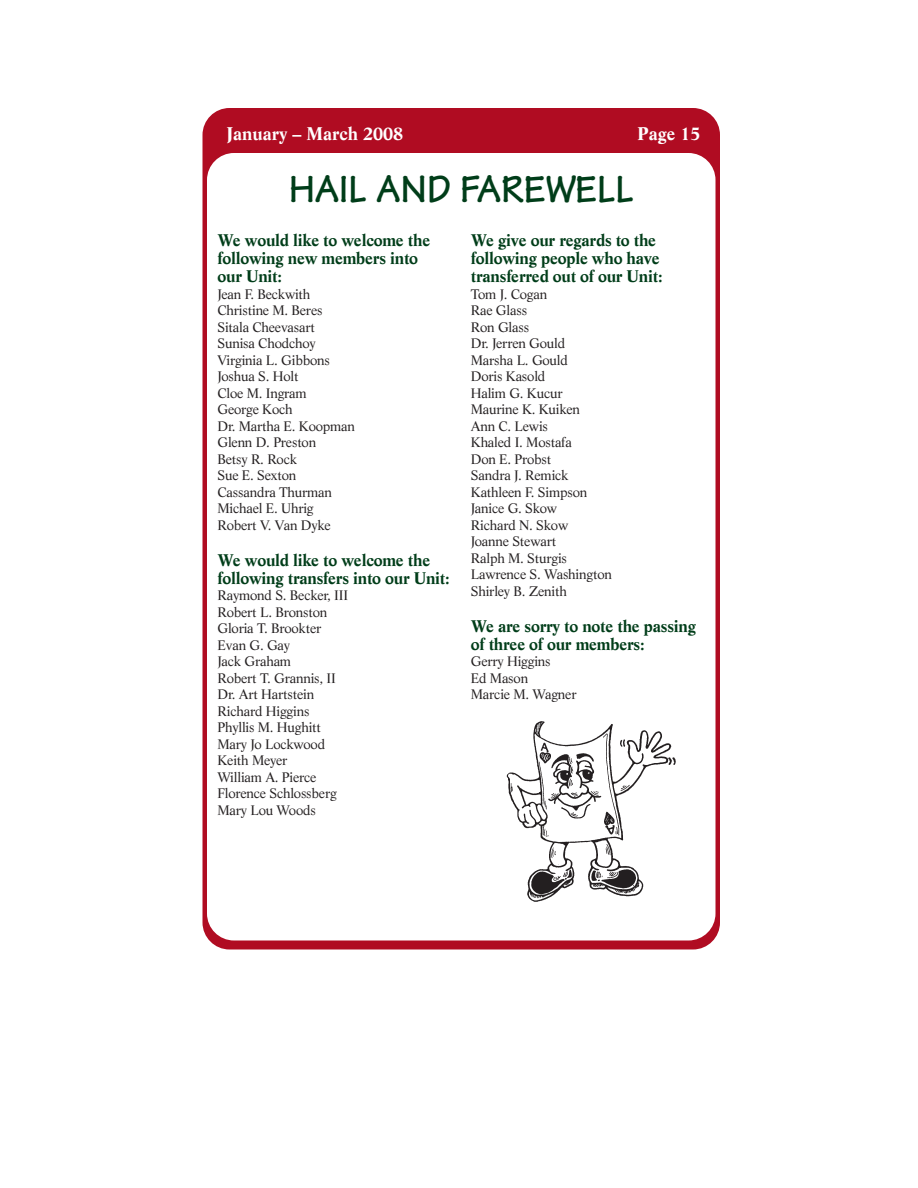
<style>
.page{position:relative;width:918px;height:1188px;background:#fff}
.page>*{position:absolute;margin:0;border:0;box-sizing:border-box;transform-origin:0 0}
.t1{font:700 40.5px "Tekton";letter-spacing:-.015em;color:#003d19}
.t2{font:700 18px "Life";color:#fff}
.t3{font:700 16.5px/18px "Life";letter-spacing:-.015em;color:#003d19}
.t4{font:13.5px/16.5px "Life";letter-spacing:-.015em;color:#231f20}
</style>
<div class="page">
<div style="left:202px;top:108px;width:518px;height:842px;background:#b00c22;border-radius:27px"></div>
<div style="left:207px;top:153px;width:509px;height:787px;background:#fff;border-radius:27px"></div>
<img style="left:506px;top:721px;width:170px;height:181px">
<h2 class="t2" style="left:226px;top:126px;width:178px">January – March 2008</h2>
<h2 class="t2" style="left:638px;top:126px;width:65px">Page 15</h2>
<h1 class="t1" style="left:288px;top:175px;width:347px">HAIL AND FAREWELL</h1>
<p class="t3" style="left:218px;top:233px;width:214px">We would like to welcome the following new members into our Unit:</p>
<p class="t4" style="left:218px;top:287px;width:139px">Jean F. Beckwith<br>Christine M. Beres<br>Sitala Cheevasart<br>Sunisa Chodchoy<br>Virginia L. Gibbons<br>Joshua S. Holt<br>Cloe M. Ingram<br>George Koch<br>Dr. Martha E. Koopman<br>Glenn D. Preston<br>Betsy R. Rock<br>Sue E. Sexton<br>Cassandra Thurman<br>Michael E. Uhrig<br>Robert V. Van Dyke</p>
<p class="t3" style="left:218px;top:552px;width:234px">We would like to welcome the following transfers into our Unit:</p>
<p class="t4" style="left:218px;top:588px;width:132px">Raymond S. Becker, III<br>Robert L. Bronston<br>Gloria T. Brookter<br>Evan G. Gay<br>Jack Graham<br>Robert T. Grannis, II<br>Dr. Art Hartstein<br>Richard Higgins<br>Phyllis M. Hughitt<br>Mary Jo Lockwood<br>Keith Meyer<br>William A. Pierce<br>Florence Schlossberg<br>Mary Lou Woods</p>
<p class="t3" style="left:471px;top:233px;width:193px">We give our regards to the following people who have transferred out of our Unit:</p>
<p class="t4" style="left:471px;top:287px;width:143px">Tom J. Cogan<br>Rae Glass<br>Ron Glass<br>Dr. Jerren Gould<br>Marsha L. Gould<br>Doris Kasold<br>Halim G. Kucur<br>Maurine K. Kuiken<br>Ann C. Lewis<br>Khaled I. Mostafa<br>Don E. Probst<br>Sandra J. Remick<br>Kathleen F. Simpson<br>Janice G. Skow<br>Richard N. Skow<br>Joanne Stewart<br>Ralph M. Sturgis<br>Lawrence S. Washington<br>Shirley B. Zenith</p>
<p class="t3" style="left:471px;top:618px;width:227px">We are sorry to note the passing of three of our members:</p>
<p class="t4" style="left:471px;top:654px;width:107px">Gerry Higgins<br>Ed Mason<br>Marcie M. Wagner</p>
</div>
